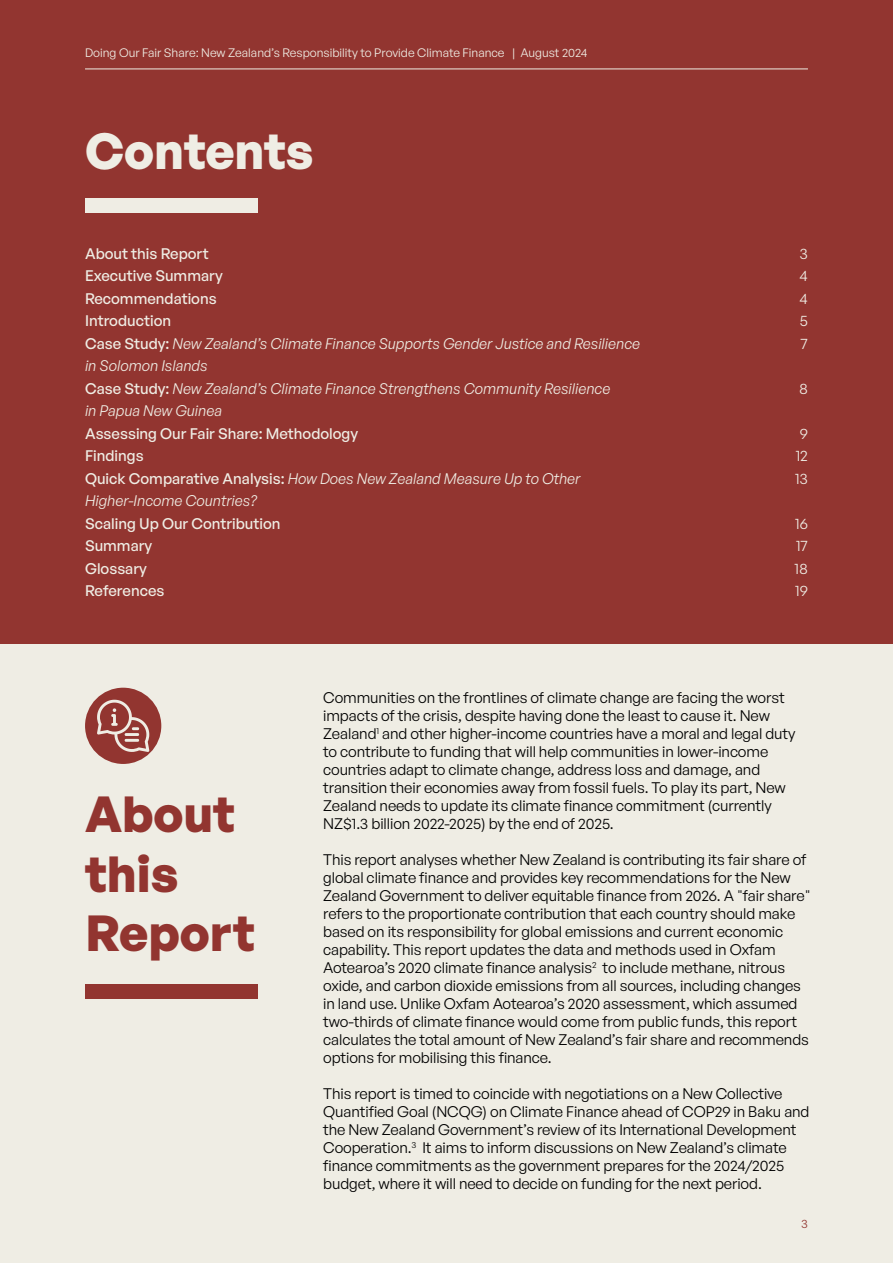
<style>
.page{position:relative;width:893px;height:1263px;background:#fff}
.page>*{position:absolute;margin:0;border:0;box-sizing:border-box;transform-origin:0 0}
.t1{font:700 49.5px/59.4px "General Sans";color:#923530}
.t2{font:700 49.5px "General Sans";letter-spacing:-.005em;color:#efede4}
.t3{font:15px/18px "General Sans";letter-spacing:-.005em;color:#000}
.t4{font:italic 15px/22.5px "General Sans";color:#efede4}
.t5{font:500 15px "General Sans";color:#efede4}
.t6{font:15px "General Sans";letter-spacing:-.005em;color:#efede4}
.t7{font:12px "General Sans";color:#efede4}
.t8{font:12px "General Sans";color:#923530}
.s1{font-weight:500;font-style:normal}
</style>
<div class="page">
<div style="left:0;top:644px;width:893px;height:619px;background:#efede4"></div>
<div style="left:0;top:0;width:893px;height:644px;background:#923530"></div>
<hr style="left:85px;top:69px;width:723px;height:1px;background:#efede4">
<div style="left:85px;top:985px;width:172px;height:14px;background:#923530"></div>
<div style="left:85px;top:198px;width:172px;height:14px;background:#efede4"></div>
<div style="left:85px;top:688px;width:76px;height:76px;background:#923530;border-radius:50%"></div>
<svg style="left:97px;top:700px;width:52px;height:52px"></svg>
<p class="t7" style="left:85px;top:46px;width:504px">Doing Our Fair Share: New Zealand’s Responsibility to Provide Climate Finance | August 2024</p>
<h1 class="t2" style="left:85px;top:119px;width:230px">Contents</h1>
<p class="t5" style="left:85px;top:244px;width:125px">About this Report</p>
<p class="t6" style="left:799px;top:244px;width:10px">3</p>
<p class="t5" style="left:85px;top:266px;width:139px">Executive Summary</p>
<p class="t6" style="left:799px;top:267px;width:10px">4</p>
<p class="t5" style="left:85px;top:289px;width:133px">Recommendations</p>
<p class="t6" style="left:799px;top:289px;width:10px">4</p>
<p class="t5" style="left:85px;top:311px;width:88px">Introduction</p>
<p class="t6" style="left:800px;top:312px;width:10px">5</p>
<p class="t4" style="left:85px;top:332px;width:557px"><span class="s1">Case Study:</span> New Zealand’s Climate Finance Supports Gender Justice and Resilience</p>
<p class="t6" style="left:801px;top:334px;width:9px">7</p>
<p class="t4" style="left:85px;top:354px;width:527px">in Solomon Islands<br><span class="s1">Case Study:</span> New Zealand’s Climate Finance Strengthens Community Resilience</p>
<p class="t6" style="left:799px;top:379px;width:10px">8</p>
<p class="t4" style="left:85px;top:399px;width:139px">in Papua New Guinea</p>
<p class="t5" style="left:85px;top:424px;width:274px">Assessing Our Fair Share: Methodology</p>
<p class="t6" style="left:800px;top:424px;width:10px">9</p>
<p class="t5" style="left:85px;top:446px;width:60px">Findings</p>
<p class="t6" style="left:796px;top:447px;width:14px">12</p>
<p class="t4" style="left:85px;top:467px;width:497px"><span class="s1">Quick Comparative Analysis:</span> How Does New Zealand Measure Up to Other</p>
<p class="t6" style="left:795px;top:469px;width:14px">13</p>
<p class="t4" style="left:85px;top:489px;width:173px">Higher-Income Countries?</p>
<p class="t5" style="left:85px;top:514px;width:197px">Scaling Up Our Contribution</p>
<p class="t6" style="left:795px;top:514px;width:14px">16</p>
<p class="t5" style="left:85px;top:536px;width:69px">Summary</p>
<p class="t6" style="left:796px;top:537px;width:13px">17</p>
<p class="t5" style="left:85px;top:559px;width:63px">Glossary</p>
<p class="t6" style="left:794px;top:559px;width:15px">18</p>
<p class="t5" style="left:85px;top:581px;width:81px">References</p>
<p class="t6" style="left:795px;top:582px;width:14px">19</p>
<h1 class="t1" style="left:85px;top:784px;width:171px">About this<br>Report</h1>
<p class="t3" style="left:323px;top:688px;width:474px">Communities on the frontlines of climate change are facing the worst impacts of the crisis, despite having done the least to cause it. New Zealand<sup>1</sup> and other higher-income countries have a moral and legal duty to contribute to funding that will help communities in lower-income countries adapt to climate change, address loss and damage, and transition their economies away from fossil fuels. To play its part, New Zealand needs to update its climate finance commitment (currently NZ$1.3 billion 2022-2025) by the end of 2025.</p>
<p class="t3" style="left:323px;top:850px;width:489px">This report analyses whether New Zealand is contributing its fair share of global climate finance and provides key recommendations for the New Zealand Government to deliver equitable finance from 2026. A "fair share" refers to the proportionate contribution that each country should make based on its responsibility for global emissions and current economic capability. This report updates the data and methods used in Oxfam Aotearoa’s 2020 climate finance analysis<sup>2</sup> to include methane, nitrous oxide, and carbon dioxide emissions from all sources, including changes in land use. Unlike Oxfam Aotearoa’s 2020 assessment, which assumed two-thirds of climate finance would come from public funds, this report calculates the total amount of New Zealand’s fair share and recommends options for mobilising this finance.</p>
<p class="t3" style="left:323px;top:1084px;width:488px">This report is timed to coincide with negotiations on a New Collective Quantified Goal (NCQG) on Climate Finance ahead of COP29 in Baku and the New Zealand Government’s review of its International Development Cooperation.<sup>3</sup> It aims to inform discussions on New Zealand’s climate finance commitments as the government prepares for the 2024/2025 budget, where it will need to decide on funding for the next period.</p>
<p class="t8" style="left:801px;top:1216px;width:8px">3</p>
</div>
